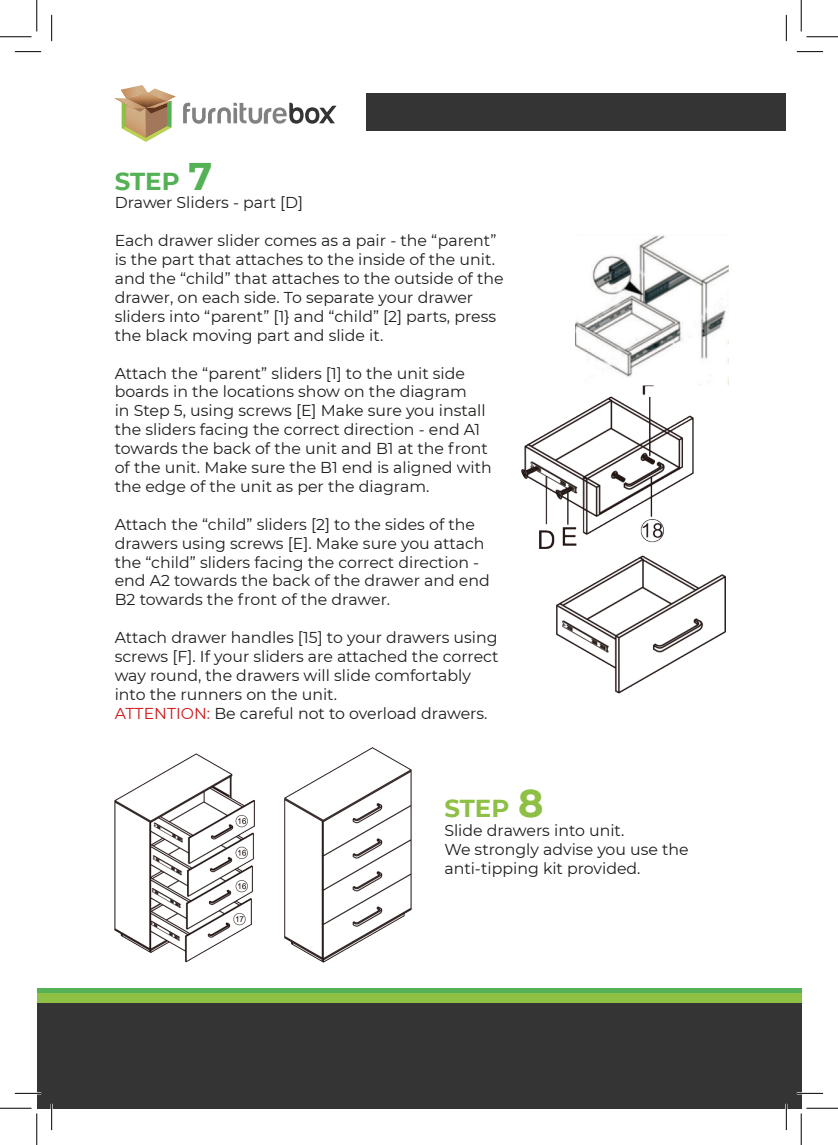
<style>
.page{position:relative;width:838px;height:1145px;background:#fff}
.page>*{position:absolute;margin:0;border:0;box-sizing:border-box;transform-origin:0 0}
.t1{font:700 24.5px "Montserrat";color:#54b155}
.t2{font:700 24.5px "Montserrat";color:#8ec045}
.t3{font:15.75px/18.9px "Montserrat";color:#1d1d1b}
.s1{font-size:38.5px}
.s2{color:#cd171a}
</style>
<div class="page">
<div style="left:37px;top:988px;width:764px;height:105px;background:#54b155"></div>
<div style="left:37px;top:993px;width:764px;height:105px;background:#8ec045"></div>
<div style="left:37px;top:1003px;width:764px;height:105px;background:#343434"></div>
<svg style="left:115px;top:85px;width:60px;height:57px"></svg>
<svg style="left:183px;top:103px;width:153px;height:21px"></svg>
<div style="left:366px;top:93px;width:420px;height:38px;background:#343434"></div>
<img style="left:115px;top:748px;width:296px;height:215px">
<img style="left:521px;top:377px;width:208px;height:159px">
<img style="left:560px;top:235px;width:168px;height:167px">
<img style="left:539px;top:536px;width:187px;height:158px">
<hr style="left:15px;top:1092px;width:26px;height:2px;background:#fff">
<hr style="left:796px;top:1092px;width:27px;height:2px;background:#fff">
<hr style="left:51px;top:1104px;width:2px;height:26px;background:#fff">
<hr style="left:785px;top:1104px;width:2px;height:26px;background:#fff">
<svg style="left:15px;top:51px;width:26px;height:1px"></svg>
<svg style="left:796px;top:51px;width:27px;height:1px"></svg>
<svg style="left:15px;top:1093px;width:26px;height:1px"></svg>
<svg style="left:796px;top:1093px;width:27px;height:1px"></svg>
<svg style="left:51px;top:15px;width:1px;height:26px"></svg>
<svg style="left:51px;top:1104px;width:1px;height:26px"></svg>
<svg style="left:786px;top:15px;width:1px;height:26px"></svg>
<svg style="left:786px;top:1104px;width:1px;height:26px"></svg>
<hr style="left:0;top:36px;width:32px;height:1px;background:#000">
<hr style="left:806px;top:36px;width:31px;height:1px;background:#000">
<hr style="left:0;top:1108px;width:32px;height:1px;background:#000">
<hr style="left:806px;top:1108px;width:31px;height:1px;background:#000">
<hr style="left:36px;top:0;width:1px;height:31px;background:#000">
<hr style="left:36px;top:1113px;width:1px;height:32px;background:#000">
<hr style="left:800px;top:0;width:1px;height:31px;background:#000">
<hr style="left:800px;top:1113px;width:1px;height:32px;background:#000">
<p class="t1" style="left:115px;top:163px;width:99px">STEP <span class="s1">7</span></p>
<p class="t3" style="left:115px;top:193px;width:190px">Drawer Sliders - part [D]</p>
<p class="t3" style="left:115px;top:231px;width:390px">Each drawer slider comes as a pair - the “parent” is the part that attaches to the inside of the unit. and the “child” that attaches to the outside of the drawer, on each side. To separate your drawer sliders into “parent” [1} and “child” [2] parts, press the black moving part and slide it.</p>
<p class="t3" style="left:115px;top:363px;width:378px">Attach the “parent” sliders [1] to the unit side boards in the locations show on the diagram<br>in Step 5, using screws [E] Make sure you install the sliders facing the correct direction - end A1 towards the back of the unit and B1 at the front of the unit. Make sure the B1 end is aligned with the edge of the unit as per the diagram.</p>
<p class="t3" style="left:115px;top:514px;width:376px">Attach the “child” sliders [2] to the sides of the drawers using screws [E]. Make sure you attach the “child” sliders facing the correct direction - end A2 towards the back of the drawer and end B2 towards the front of the drawer.</p>
<p class="t3" style="left:115px;top:628px;width:385px">Attach drawer handles [15] to your drawers using screws [F]. If your sliders are attached the correct way round, the drawers will slide comfortably into the runners on the unit.</p>
<p class="t3" style="left:115px;top:703px;width:374px"><span class="s2">ATTENTION:</span> Be careful not to overload drawers.</p>
<p class="t2" style="left:444px;top:791px;width:101px">STEP <span class="s1">8</span></p>
<p class="t3" style="left:444px;top:821px;width:182px">Slide drawers into unit.</p>
<p class="t3" style="left:444px;top:839px;width:246px">We strongly advise you use the anti-tipping kit provided.</p>
</div>
